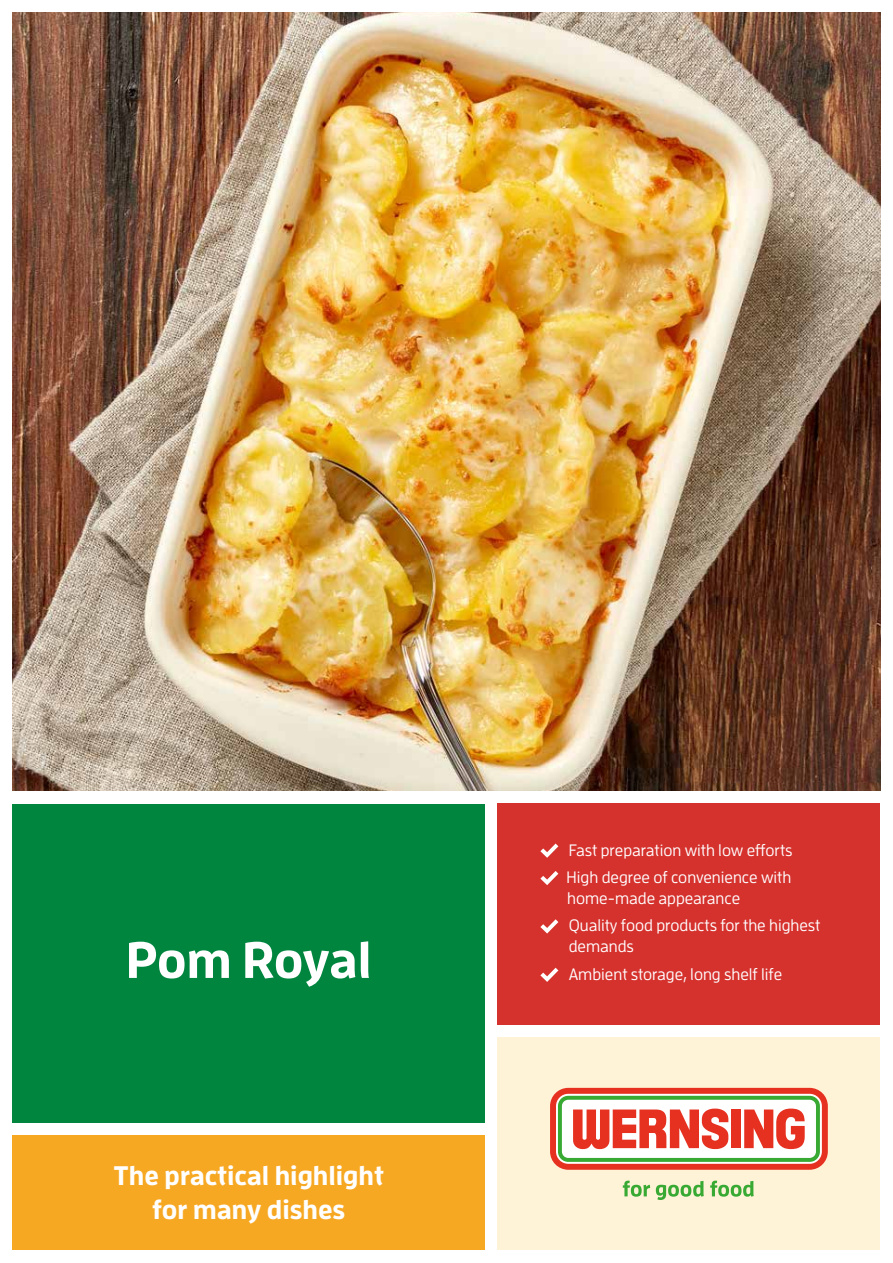
<style>
.page{position:relative;width:893px;height:1263px;background:#fff}
.page>*{position:absolute;margin:0;border:0;box-sizing:border-box;transform-origin:0 0}
.t1{font:700 51px "Enzo Pro";letter-spacing:-.005em;color:#fff}
.t2{font:700 26.85px/33.9px "Enzo Pro";color:#fff;text-align:center}
.t3{font:500 16.5px/27.3px "Enzo Pro";color:#fff}
</style>
<div class="page">
<div style="left:13px;top:804px;width:472px;height:319px;background:#00853e"></div>
<div style="left:497px;top:804px;width:383px;height:221px;background:#d5312d"></div>
<div style="left:13px;top:1135px;width:472px;height:115px;background:#f7a823"></div>
<div style="left:497px;top:1037px;width:383px;height:213px;background:#fff3d7"></div>
<img style="left:13px;top:13px;width:867px;height:778px">
<svg style="left:623px;top:1180px;width:27px;height:17px"></svg>
<svg style="left:656px;top:1181px;width:48px;height:19px"></svg>
<svg style="left:710px;top:1180px;width:44px;height:17px"></svg>
<svg style="left:550px;top:1088px;width:278px;height:82px;background:#dd9682"></svg>
<svg style="left:540px;top:843px;width:18px;height:15px"></svg>
<svg style="left:540px;top:871px;width:18px;height:14px"></svg>
<svg style="left:540px;top:919px;width:18px;height:14px"></svg>
<svg style="left:540px;top:968px;width:18px;height:14px"></svg>
<h1 class="t1" style="left:126px;top:928px;width:247px">Pom Royal</h1>
<h2 class="t2" style="left:114px;top:1158px;width:272px">The practical highlight for many dishes</h2>
<p class="t3" style="left:567px;top:836px;width:227px">Fast preparation with low efforts<br>High degree of convenience with</p>
<p class="t3" style="left:567px;top:884px;width:255px">home-made appearance<br>Quality food products for the highest</p>
<p class="t3" style="left:569px;top:932px;width:215px">demands<br>Ambient storage, long shelf life</p>
</div>
